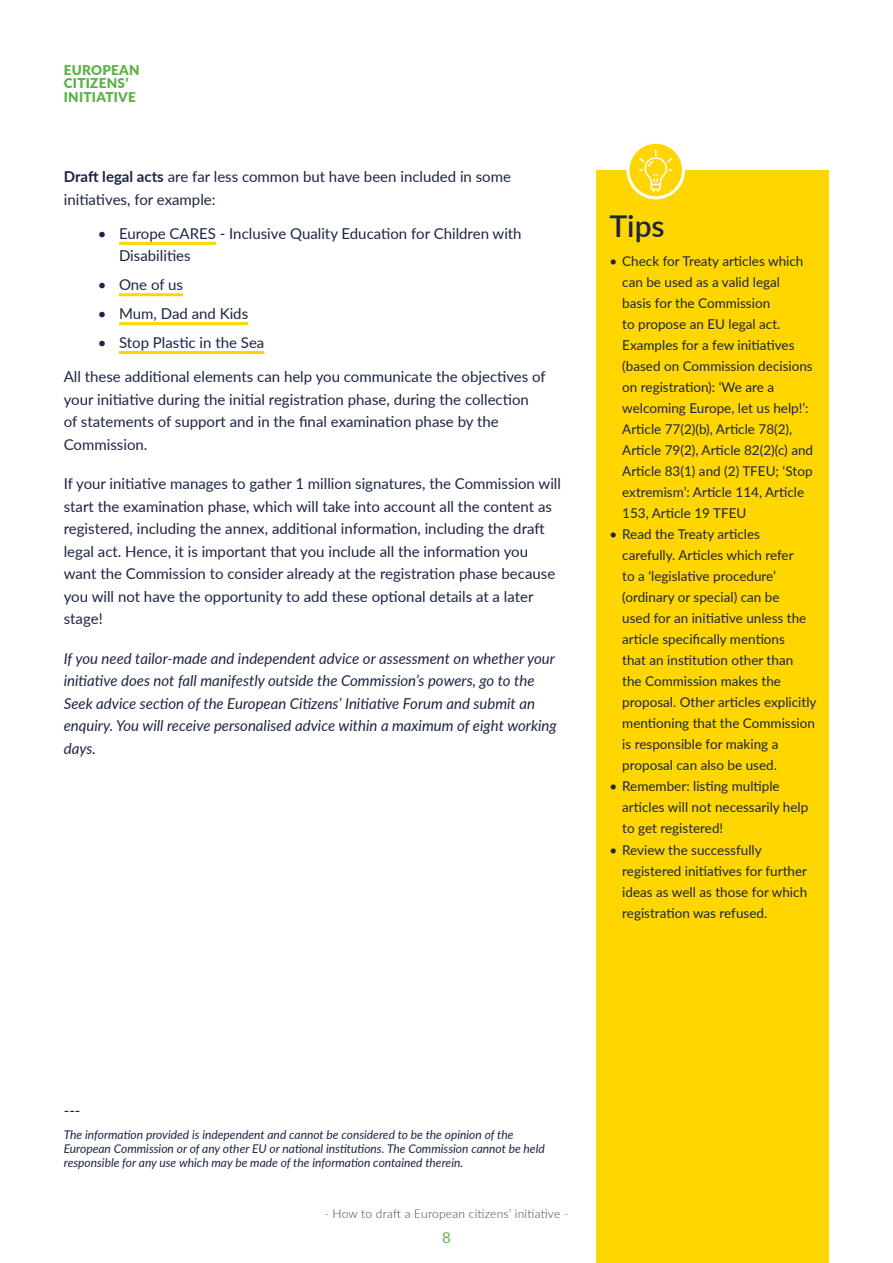
<style>
.page{position:relative;width:893px;height:1263px;background:#fff}
.page>*{position:absolute;margin:0;border:0;box-sizing:border-box;transform-origin:0 0}
.t1{font:600 30px "Lato";color:#1c2543}
.t2{font:15px/22.5px "Lato";color:#1c2543}
.t3{font:italic 15px/22.5px "Lato";color:#1c2543}
.t4{font:15px "Lato";color:#5cb246}
.t5{font:13.5px/21px "Lato";color:#1c2543}
.t6{font:900 13.5px/13.5px "Lato";letter-spacing:.02em;color:#5cb246}
.t7{font:italic 12px/14.4px "Lato";color:#1c2543}
.t8{font:300 12px "Lato";letter-spacing:.02em;color:#3c3e5c}
.s1{font-weight:700}
</style>
<div class="page">
<hr style="left:119px;top:242px;width:97px;height:3px;background:#ffd600">
<hr style="left:119px;top:293px;width:64px;height:3px;background:#ffd600">
<hr style="left:119px;top:322px;width:129px;height:3px;background:#ffd600">
<hr style="left:119px;top:351px;width:145px;height:3px;background:#ffd600">
<div style="left:597px;top:170px;width:232px;height:1093px;background:#ffd600"></div>
<svg style="left:628px;top:142px;width:55px;height:56px"></svg>
<div style="left:626px;top:141px;width:59px;height:58px;border:3px solid #fff;border-radius:50%"></div>
<svg style="left:639px;top:149px;width:33px;height:43px"></svg>
<p class="t6" style="left:64px;top:62px;width:77px">EUROPEAN<br>CITIZENS’<br>INITIATIVE</p>
<p class="t2" style="left:64px;top:165px;width:449px"><span class="s1">Draft legal acts</span> are far less common but have been included in some initiatives, for example:</p>
<p class="t2" style="left:119px;top:222px;width:404px;text-indent:-21px">• Europe CARES - Inclusive Quality Education for Children with<br>Disabilities</p>
<p class="t2" style="left:98px;top:273px;width:87px">• One of us</p>
<p class="t2" style="left:98px;top:302px;width:152px">• Mum, Dad and Kids</p>
<p class="t2" style="left:98px;top:331px;width:168px">• Stop Plastic in the Sea</p>
<p class="t2" style="left:64px;top:365px;width:484px">All these additional elements can help you communicate the objectives of your initiative during the initial registration phase, during the collection of statements of support and in the final examination phase by the Commission.</p>
<p class="t2" style="left:64px;top:472px;width:499px">If your initiative manages to gather 1 million signatures, the Commission will start the examination phase, which will take into account all the content as registered, including the annex, additional information, including the draft legal act. Hence, it is important that you include all the information you want the Commission to consider already at the registration phase because you will not have the opportunity to add these optional details at a later stage!</p>
<p class="t3" style="left:64px;top:646px;width:494px">If you need tailor-made and independent advice or assessment on whether your initiative does not fall manifestly outside the Commission’s powers, go to the Seek advice section of the European Citizens’ Initiative Forum and submit an enquiry. You will receive personalised advice within a maximum of eight working days.</p>
<h1 class="t1" style="left:609px;top:204px;width:57px">Tips</h1>
<p class="t5" style="left:622px;top:250px;width:192px;text-indent:-13px">• Check for Treaty articles which can be used as a valid legal<br>basis for the Commission<br>to propose an EU legal act.<br>Examples for a few initiatives (based on Commission decisions on registration): ‘We are a welcoming Europe, let us help!’:<br>Article 77(2)(b), Article 78(2),<br>Article 79(2), Article 82(2)(c) and<br>Article 83(1) and (2) TFEU; ‘Stop extremism’: Article 114, Article<br>153, Article 19 TFEU</p>
<p class="t5" style="left:622px;top:523px;width:196px;text-indent:-13px">• Read the Treaty articles carefully. Articles which refer<br>to a ‘legislative procedure’ (ordinary or special) can be<br>used for an initiative unless the article specifically mentions<br>that an institution other than<br>the Commission makes the proposal. Other articles explicitly mentioning that the Commission is responsible for making a proposal can also be used.</p>
<p class="t5" style="left:622px;top:775px;width:188px;text-indent:-13px">• Remember: listing multiple articles will not necessarily help to get registered!</p>
<p class="t5" style="left:622px;top:838px;width:186px;text-indent:-13px">• Review the successfully registered initiatives for further ideas as well as those for which registration was refused.</p>
<p class="t2" style="left:64px;top:1098px;width:18px">---</p>
<p class="t7" style="left:64px;top:1126px;width:482px">The information provided is independent and cannot be considered to be the opinion of the<br>European Commission or of any other EU or national institutions. The Commission cannot be held responsible for any use which may be made of the information contained therein.</p>
<p class="t8" style="left:324px;top:1206px;width:246px">- How to draft a European citizens’ initiative -</p>
<p class="t4" style="left:442px;top:1227px;width:10px">8</p>
</div>
